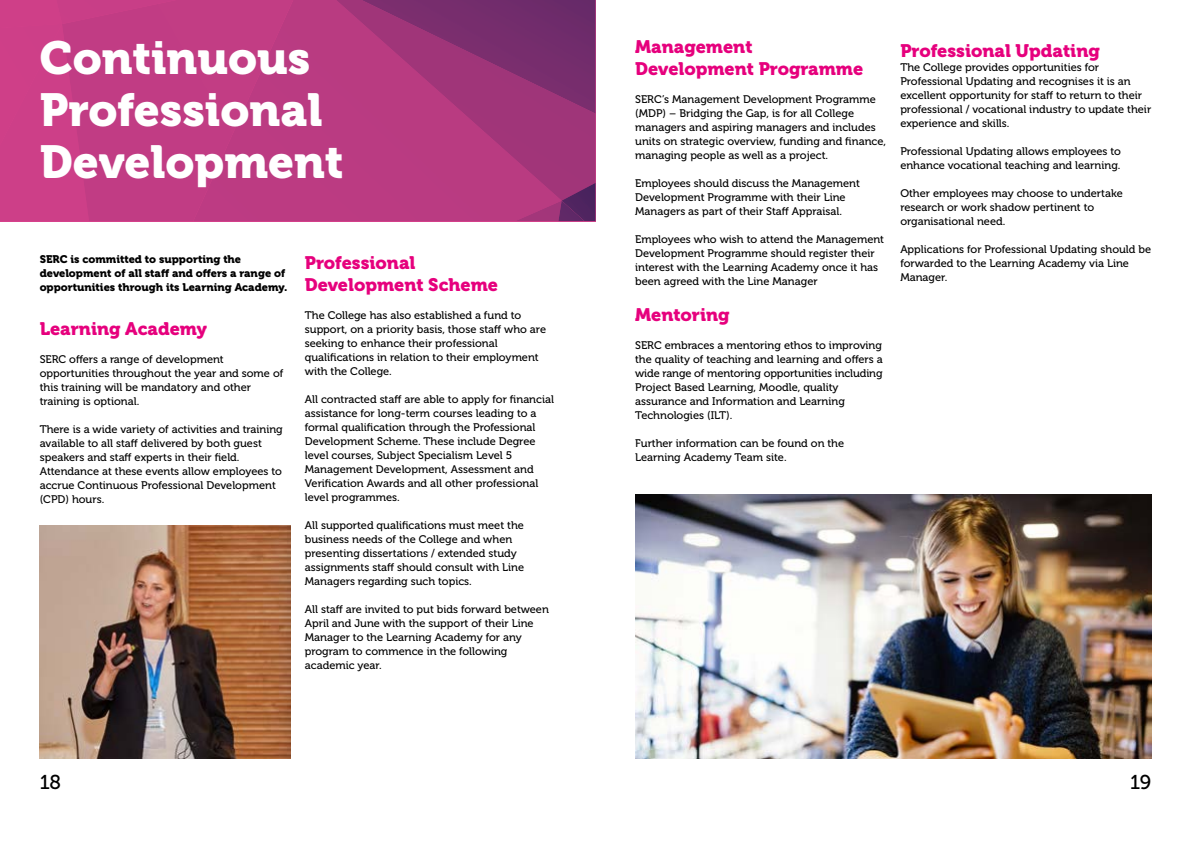
<style>
.page{position:relative;width:1191px;height:842px;background:#fff}
.page>*{position:absolute;margin:0;border:0;box-sizing:border-box;transform-origin:0 0}
.Heading_2{font:46px/52px "Museo 900";color:#fff}
.t1{font:20px "Museo 500";color:#000}
.Heading_3{font:18px "Museo 900";color:#e6007d}
.Main{font:11px/14px "Museo 500";color:#000}
.Paragraph_Style_1{font:11px/14px "Museo 900";color:#000}
</style>
<div class="page">
<svg style="left:0;top:0;width:595px;height:221px;fill:#bb3b82"></svg>
<img style="left:40px;top:526px;width:251px;height:232px">
<img style="left:635px;top:495px;width:516px;height:263px">
<h2 class="Heading_2" style="left:40px;top:33px;width:305px">Continuous<br>Professional<br>Development</h2>
<p class="Paragraph_Style_1" style="left:40px;top:253px;width:249px">SERC is committed to supporting the development of all staff and offers a range of opportunities through its Learning Academy.</p>
<h3 class="Heading_3" style="left:40px;top:319px;width:169px">Learning Academy</h3>
<p class="Main" style="left:40px;top:353px;width:245px">SERC offers a range of development opportunities throughout the year and some of this training will be mandatory and other training is optional.</p>
<p class="Main" style="left:40px;top:423px;width:245px">There is a wide variety of activities and training available to all staff delivered by both guest speakers and staff experts in their field.<br>Attendance at these events allow employees to accrue Continuous Professional Development (CPD) hours.</p>
<h3 class="Heading_3" style="left:305px;top:252px;width:112px">Professional</h3>
<h3 class="Heading_3" style="left:305px;top:274px;width:195px">Development Scheme</h3>
<p class="Main" style="left:305px;top:308px;width:243px">The College has also established a fund to support, on a priority basis, those staff who are seeking to enhance their professional qualifications in relation to their employment with the College.</p>
<p class="Main" style="left:305px;top:392px;width:251px">All contracted staff are able to apply for financial assistance for long-term courses leading to a formal qualification through the Professional Development Scheme. These include Degree level courses, Subject Specialism Level 5<br>Management Development, Assessment and Verification Awards and all other professional level programmes.</p>
<p class="Main" style="left:305px;top:518px;width:221px">All supported qualifications must meet the business needs of the College and when presenting dissertations / extended study assignments staff should consult with Line Managers regarding such topics.</p>
<p class="Main" style="left:305px;top:602px;width:245px">All staff are invited to put bids forward between April and June with the support of their Line Manager to the Learning Academy for any program to commence in the following academic year.</p>
<h3 class="Heading_3" style="left:635px;top:37px;width:119px">Management</h3>
<h3 class="Heading_3" style="left:635px;top:59px;width:229px">Development Programme</h3>
<p class="Main" style="left:635px;top:93px;width:252px">SERC’s Management Development Programme (MDP) – Bridging the Gap, is for all College managers and aspiring managers and includes units on strategic overview, funding and finance, managing people as well as a project.</p>
<p class="Main" style="left:635px;top:177px;width:226px">Employees should discuss the Management<br>Development Programme with their Line<br>Managers as part of their Staff Appraisal.</p>
<p class="Main" style="left:635px;top:233px;width:250px">Employees who wish to attend the Management Development Programme should register their interest with the Learning Academy once it has been agreed with the Line Manager</p>
<h3 class="Heading_3" style="left:635px;top:305px;width:96px">Mentoring</h3>
<p class="Main" style="left:635px;top:339px;width:249px">SERC embraces a mentoring ethos to improving the quality of teaching and learning and offers a wide range of mentoring opportunities including Project Based Learning, Moodle, quality assurance and Information and Learning Technologies (ILT).</p>
<p class="Main" style="left:635px;top:437px;width:210px">Further information can be found on the<br>Learning Academy Team site.</p>
<h3 class="Heading_3" style="left:900px;top:41px;width:201px">Professional Updating</h3>
<p class="Main" style="left:900px;top:61px;width:252px">The College provides opportunities for Professional Updating and recognises it is an excellent opportunity for staff to return to their professional / vocational industry to update their experience and skills.</p>
<p class="Main" style="left:900px;top:145px;width:222px">Professional Updating allows employees to enhance vocational teaching and learning.</p>
<p class="Main" style="left:900px;top:187px;width:224px">Other employees may choose to undertake research or work shadow pertinent to organisational need.</p>
<p class="Main" style="left:900px;top:243px;width:252px">Applications for Professional Updating should be forwarded to the Learning Academy via Line<br>Manager.</p>
<h2 class="t1" style="left:40px;top:771px;width:23px">18</h2>
<h2 class="t1" style="left:1130px;top:771px;width:23px">19</h2>
</div>
